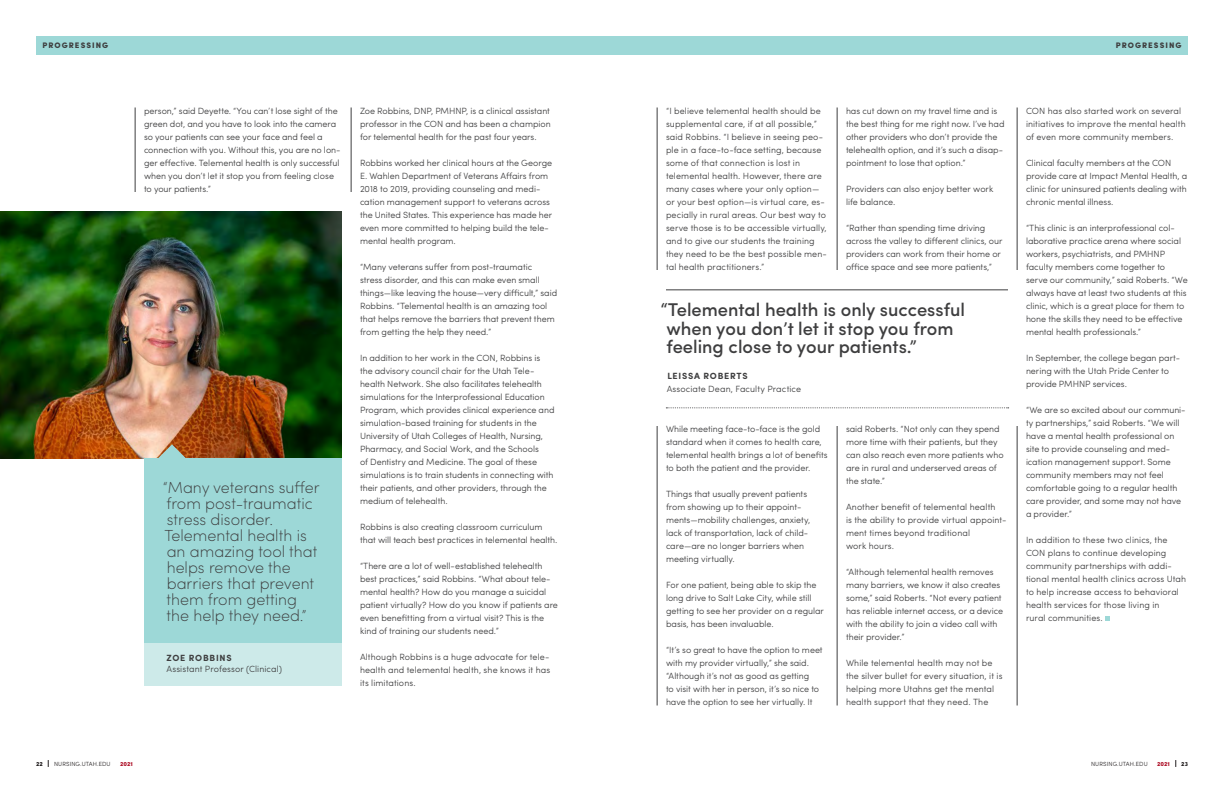
<style>
.page{position:relative;width:1224px;height:792px;background:#fff}
.page>*{position:absolute;margin:0;border:0;box-sizing:border-box;transform-origin:0 0}
.Pull_Quote_w__No_Pho{font:500 18.5px/18.5px "Sofia Pro";color:#3e3e3f}
.t1{font:200 16px/16px "Sofia Pro";color:#3e3e3f}
.Body_Copy{font:300 9px/13px "Sofia Pro";letter-spacing:-.005em;color:#3e3e3f}
.Quote_Name_Title{font:300 9px "Sofia Pro";letter-spacing:.01em;color:#3e3e3f}
.Quote_Name_Title__no{font:300 9px "Sofia Pro";letter-spacing:.01em;color:#3e3e3f}
.Quote_Name{font:700 9px "Sofia Pro";letter-spacing:.08em;color:#3e3e3f}
.Section_Header{font:900 8px "Sofia Pro";letter-spacing:.125em;color:#3e3e3f}
.t2{font:300 6px "Sofia Pro";letter-spacing:.02em;color:#231f20}
.t3{font:900 6px "Sofia Pro";letter-spacing:.01em;color:#ae1229}
.t4{font:900 6px "Sofia Pro";color:#231f20}
</style>
<div class="page">
<img style="left:0;top:212px;width:342px;height:246px">
<svg style="left:1105px;top:616px;width:5px;height:4px"></svg>
<hr style="left:666px;top:289px;width:342px;height:1px;background:#3e3e3f">
<svg style="left:666px;top:408px;width:343px;height:1px"></svg>
<div style="left:36px;top:36px;width:1152px;height:19px;background:#9dd8d7"></div>
<div style="left:144px;top:458px;width:198px;height:186px;background:#9dd8d7"></div>
<div style="left:144px;top:644px;width:198px;height:42px;background:#cdeae9"></div>
<svg style="left:158px;top:444px;width:28px;height:14px"></svg>
<hr style="left:135px;top:108px;width:1px;height:84px;background:#3e3e3f">
<hr style="left:351px;top:108px;width:1px;height:84px;background:#3e3e3f">
<hr style="left:657px;top:108px;width:1px;height:162px;background:#3e3e3f">
<hr style="left:837px;top:108px;width:1px;height:162px;background:#3e3e3f">
<hr style="left:837px;top:426px;width:1px;height:280px;background:#3e3e3f">
<hr style="left:1017px;top:108px;width:1px;height:162px;background:#3e3e3f">
<hr style="left:1017px;top:426px;width:1px;height:280px;background:#3e3e3f">
<hr style="left:657px;top:426px;width:1px;height:280px;background:#3e3e3f">
<p class="Section_Header" style="left:42px;top:39px;width:67px">PROGRESSING</p>
<p class="Section_Header" style="left:1116px;top:39px;width:67px">PROGRESSING</p>
<p class="Body_Copy" style="left:144px;top:104px;width:198px">person,” said Deyette. “You can’t lose sight of the green dot, and you have to look into the camera so your patients can see your face and feel a connection with you. Without this, you are no lon&shy;ger effective. Telemental health is only successful when you don’t let it stop you from feeling close to your patients.”</p>
<p class="Body_Copy" style="left:360px;top:104px;width:192px;text-align:justify">Zoe Robbins, DNP, PMHNP, is a clinical assistant professor in the CON and has been a champion for telemental health for the past four years.</p>
<p class="Body_Copy" style="left:360px;top:156px;width:194px">Robbins worked her clinical hours at the George E. Wahlen Department of Veterans Affairs from 2018 to 2019, providing counseling and medi&shy;cation management support to veterans across the United States. This experience has made her even more committed to helping build the tele&shy;mental health program.</p>
<p class="Body_Copy" style="left:360px;top:260px;width:199px">“Many veterans suffer from post-traumatic<br>stress disorder, and this can make even small things—like leaving the house—very difficult,” said Robbins. “Telemental health is an amazing tool that helps remove the barriers that prevent them from getting the help they need.”</p>
<p class="Body_Copy" style="left:360px;top:351px;width:196px">In addition to her work in the CON, Robbins is the advisory council chair for the Utah Tele&shy;health Network. She also facilitates telehealth simulations for the Interprofessional Education Program, which provides clinical experience and simulation-based training for students in the University of Utah Colleges of Health, Nursing, Pharmacy, and Social Work, and the Schools<br>of Dentistry and Medicine. The goal of these simulations is to train students in connecting with their patients, and other providers, through the medium of telehealth.</p>
<p class="Body_Copy" style="left:360px;top:520px;width:199px">Robbins is also creating classroom curriculum that will teach best practices in telemental health.</p>
<p class="Body_Copy" style="left:360px;top:559px;width:199px">“There are a lot of well-established telehealth best practices,” said Robbins. “What about tele&shy;mental health? How do you manage a suicidal patient virtually? How do you know if patients are even benefitting from a virtual visit? This is the kind of training our students need.”</p>
<p class="Body_Copy" style="left:360px;top:650px;width:192px;text-align:justify">Although Robbins is a huge advocate for tele&shy;health and telemental health, she knows it has its limitations.</p>
<p class="t1" style="left:163px;top:479px;width:158px">“Many veterans suffer from post-traumatic stress disorder.<br>Telemental health is an amazing tool that helps remove the barriers that prevent them from getting the help they need.”</p>
<p class="Quote_Name" style="left:166px;top:651px;width:67px">ZOE ROBBINS</p>
<p class="Quote_Name_Title__no" style="left:166px;top:663px;width:117px">Assistant Professor (Clinical)</p>
<p class="Body_Copy" style="left:666px;top:104px;width:162px">“I believe telemental health should be supplemental care, if at all possible,” said Robbins. “I believe in seeing peo&shy;ple in a face-to-face setting, because some of that connection is lost in telemental health. However, there are many cases where your only option— or your best option—is virtual care, es&shy;pecially in rural areas. Our best way to serve those is to be accessible virtually, and to give our students the training they need to be the best possible men&shy;tal health practitioners.”</p>
<p class="Body_Copy" style="left:846px;top:104px;width:160px">has cut down on my travel time and is the best thing for me right now. I’ve had other providers who don’t provide the telehealth option, and it’s such a disap&shy;pointment to lose that option.”</p>
<p class="Body_Copy" style="left:846px;top:182px;width:149px">Providers can also enjoy better work life balance.</p>
<p class="Body_Copy" style="left:846px;top:221px;width:158px">“Rather than spending time driving across the valley to different clinics, our providers can work from their home or office space and see more patients,”</p>
<p class="Pull_Quote_w__No_Pho" style="left:666px;top:299px;width:300px;text-indent:-6px">“Telemental health is only successful when you don’t let it stop you from feeling close to your patients.”</p>
<p class="Quote_Name" style="left:667px;top:369px;width:82px">LEISSA ROBERTS</p>
<p class="Quote_Name_Title" style="left:667px;top:383px;width:136px">Associate Dean, Faculty Practice</p>
<p class="Body_Copy" style="left:666px;top:422px;width:163px">While meeting face-to-face is the gold standard when it comes to health care, telemental health brings a lot of benefits to both the patient and the provider.</p>
<p class="Body_Copy" style="left:666px;top:487px;width:146px">Things that usually prevent patients from showing up to their appoint&shy;ments—mobility challenges, anxiety, lack of transportation, lack of child&shy;care—are no longer barriers when meeting virtually.</p>
<p class="Body_Copy" style="left:666px;top:578px;width:160px">For one patient, being able to skip the long drive to Salt Lake City, while still getting to see her provider on a regular basis, has been invaluable.</p>
<p class="Body_Copy" style="left:666px;top:643px;width:158px">“It’s so great to have the option to meet with my provider virtually,” she said. “Although it’s not as good as getting<br>to visit with her in person, it’s so nice to have the option to see her virtually. It</p>
<p class="Body_Copy" style="left:846px;top:422px;width:159px">said Roberts. “Not only can they spend more time with their patients, but they can also reach even more patients who are in rural and underserved areas of the state.”</p>
<p class="Body_Copy" style="left:846px;top:500px;width:162px">Another benefit of telemental health<br>is the ability to provide virtual appoint&shy;ment times beyond traditional<br>work hours.</p>
<p class="Body_Copy" style="left:846px;top:565px;width:159px">“Although telemental health removes many barriers, we know it also creates some,” said Roberts. “Not every patient has reliable internet access, or a device with the ability to join a video call with their provider.”</p>
<p class="Body_Copy" style="left:846px;top:656px;width:158px">While telemental health may not be the silver bullet for every situation, it is helping more Utahns get the mental health support that they need. The</p>
<p class="Body_Copy" style="left:1026px;top:104px;width:161px">CON has also started work on several initiatives to improve the mental health of even more community members.</p>
<p class="Body_Copy" style="left:1026px;top:156px;width:163px">Clinical faculty members at the CON provide care at Impact Mental Health, a clinic for uninsured patients dealing with chronic mental illness.</p>
<p class="Body_Copy" style="left:1026px;top:221px;width:163px">“This clinic is an interprofessional col&shy;laborative practice arena where social workers, psychiatrists, and PMHNP faculty members come together to serve our community,” said Roberts. “We always have at least two students at this clinic, which is a great place for them to hone the skills they need to be effective mental health professionals.”</p>
<p class="Body_Copy" style="left:1026px;top:351px;width:156px">In September, the college began part&shy;nering with the Utah Pride Center to provide PMHNP services.</p>
<p class="Body_Copy" style="left:1026px;top:403px;width:161px">“We are so excited about our communi&shy;ty partnerships,” said Roberts. “We will have a mental health professional on site to provide counseling and med&shy;ication management support. Some community members may not feel comfortable going to a regular health care provider, and some may not have a provider.”</p>
<p class="Body_Copy" style="left:1026px;top:533px;width:162px">In addition to these two clinics, the CON plans to continue developing community partnerships with addi&shy;tional mental health clinics across Utah to help increase access to behavioral health services for those living in<br>rural communities.</p>
<p class="t4" style="left:36px;top:759px;width:8px">22</p>
<p class="t2" style="left:54px;top:759px;width:58px">NURSING.UTAH.EDU</p>
<p class="t3" style="left:120px;top:759px;width:14px">2021</p>
<p class="t2" style="left:1091px;top:759px;width:58px">NURSING.UTAH.EDU</p>
<p class="t3" style="left:1157px;top:759px;width:14px">2021</p>
<p class="t4" style="left:1181px;top:759px;width:8px">23</p>
</div>
